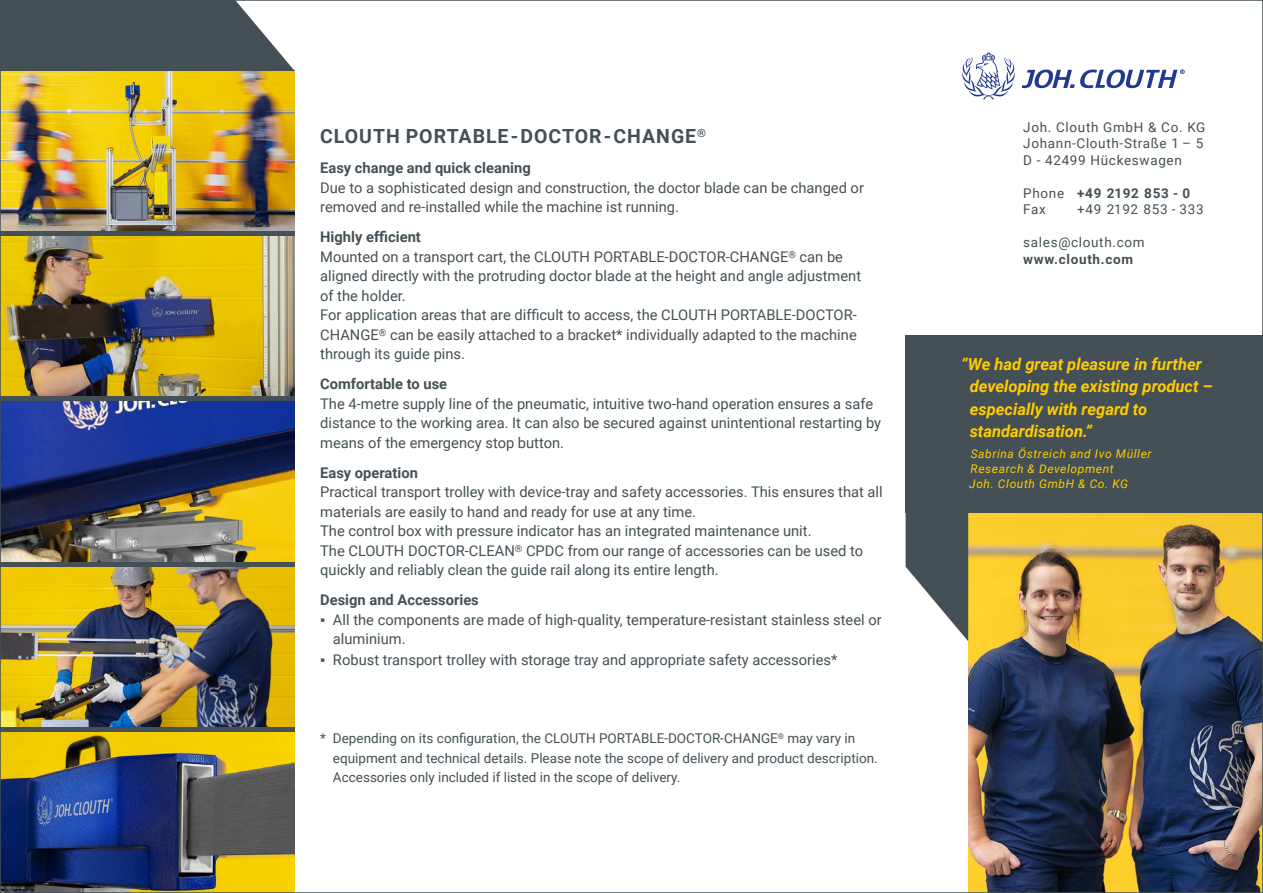
<style>
.page{position:relative;width:1263px;height:893px;background:#fff}
.page>*{position:absolute;margin:0;border:0;box-sizing:border-box;transform-origin:0 0}
.t1{font:700 19.5px "Roboto";letter-spacing:.05em;color:#445055}
.t2{font:italic 700 16.5px/22.5px "Roboto";color:#fc0}
.t3{font:14.7px/19.5px "Roboto";color:#445055}
.t4{font:700 14.7px "Roboto";color:#445055}
.t5{font:13.5px/19.5px "Roboto";color:#445055}
.t6{font:13.5px/16.5px "Roboto";letter-spacing:.05em;color:#445055}
.t7{font:700 13.5px/16.5px "Roboto";letter-spacing:.05em;color:#445055}
.t8{font:italic 12px/15px "Roboto";letter-spacing:.05em;color:#fc0}
.s1{font-weight:700}
.s2{font-family:"Arial"}
.s3{font-weight:400}
</style>
<div class="page">
<div style="left:0;top:0;width:232px;height:893px;background:#445055"></div>
<svg style="left:2px;top:230px;width:293px;height:503px"></svg>
<svg style="left:232px;top:2px;width:63px;height:234px"></svg>
<img style="left:2px;top:71px;width:293px;height:159px">
<img style="left:2px;top:236px;width:293px;height:160px">
<img style="left:2px;top:402px;width:293px;height:159px">
<img style="left:2px;top:733px;width:293px;height:158px">
<img style="left:968px;top:512px;width:293px;height:379px">
<img style="left:2px;top:567px;width:293px;height:160px">
<div style="left:905px;top:335px;width:358px;height:177px;background:#445055"></div>
<svg style="left:905px;top:512px;width:63px;height:129px"></svg>
<svg style="left:1022px;top:70px;width:162px;height:18px"></svg>
<svg style="left:962px;top:53px;width:53px;height:46px"></svg>
<h1 class="t1" style="left:320px;top:123px;width:387px">CLOUTH PORTABLE-DOCTOR-CHANGE<sup>®</sup></h1>
<p class="t4" style="left:320px;top:158px;width:212px">Easy change and quick cleaning</p>
<p class="t3" style="left:320px;top:177px;width:545px">Due to a sophisticated design and construction, the doctor blade can be changed or removed and re-installed while the machine ist running.</p>
<p class="t3" style="left:320px;top:227px;width:542px"><span class="s1">Highly efficient<br></span>Mounted on a transport cart, the CLOUTH PORTABLE-DOCTOR-CHANGE<sup>®</sup> can be aligned directly with the protruding doctor blade at the height and angle adjustment of the holder.<br>For application areas that are difficult to access, the CLOUTH PORTABLE-DOCTOR-CHANGE<sup>®</sup> can be easily attached to a bracket* individually adapted to the machine through its guide pins.</p>
<p class="t4" style="left:320px;top:374px;width:129px">Comfortable to use</p>
<p class="t3" style="left:320px;top:393px;width:562px">The 4-metre supply line of the pneumatic, intuitive two-hand operation ensures a safe distance to the working area. It can also be secured against unintentional restarting by means of the emergency stop button.</p>
<p class="t4" style="left:320px;top:462px;width:99px">Easy operation</p>
<p class="t3" style="left:320px;top:482px;width:564px">Practical transport trolley with device-tray and safety accessories. This ensures that all materials are easily to hand and ready for use at any time.<br>The control box with pressure indicator has an integrated maintenance unit.<br>The CLOUTH DOCTOR-CLEAN<sup>®</sup> CPDC from our range of accessories can be used to quickly and reliably clean the guide rail along its entire length.</p>
<p class="t4" style="left:320px;top:590px;width:160px">Design and Accessories</p>
<p class="t3" style="left:333px;top:609px;width:550px;text-indent:-13px"><span class="s2">▪</span> All the components are made of high-quality, temperature-resistant stainless steel or aluminium.</p>
<p class="t3" style="left:320px;top:650px;width:519px"><span class="s2">▪</span> Robust transport trolley with storage tray and appropriate safety accessories*</p>
<p class="t5" style="left:333px;top:728px;width:546px;text-indent:-13px">* Depending on its configuration, the CLOUTH PORTABLE-DOCTOR-CHANGE<sup>®</sup> may vary in equipment and technical details. Please note the scope of delivery and product description.<br>Accessories only included if listed in the scope of delivery.</p>
<p class="t6" style="left:1023px;top:118px;width:184px">Joh. Clouth GmbH &amp; Co. KG<br>Johann-Clouth-Straße 1 – 5<br>D - 42499 Hückeswagen</p>
<p class="t7" style="left:1023px;top:184px;width:168px"><span class="s3">Phone</span> +49 2192 853 - 0<br><span class="s3">Fax</span></p>
<p class="t6" style="left:1077px;top:201px;width:128px">+49 2192 853 - 333</p>
<p class="t6" style="left:1023px;top:234px;width:123px">sales@clouth.com</p>
<p class="t7" style="left:1023px;top:250px;width:111px">www.clouth.com</p>
<p class="t2" style="left:970px;top:352px;width:245px;text-indent:-8px">“We had great pleasure in further developing the existing product – especially with regard to standardisation.”</p>
<p class="t8" style="left:969px;top:446px;width:184px">Sabrina Östreich and Ivo Müller<br>Research &amp; Development<br>Joh. Clouth GmbH &amp; Co. KG</p>
</div>
